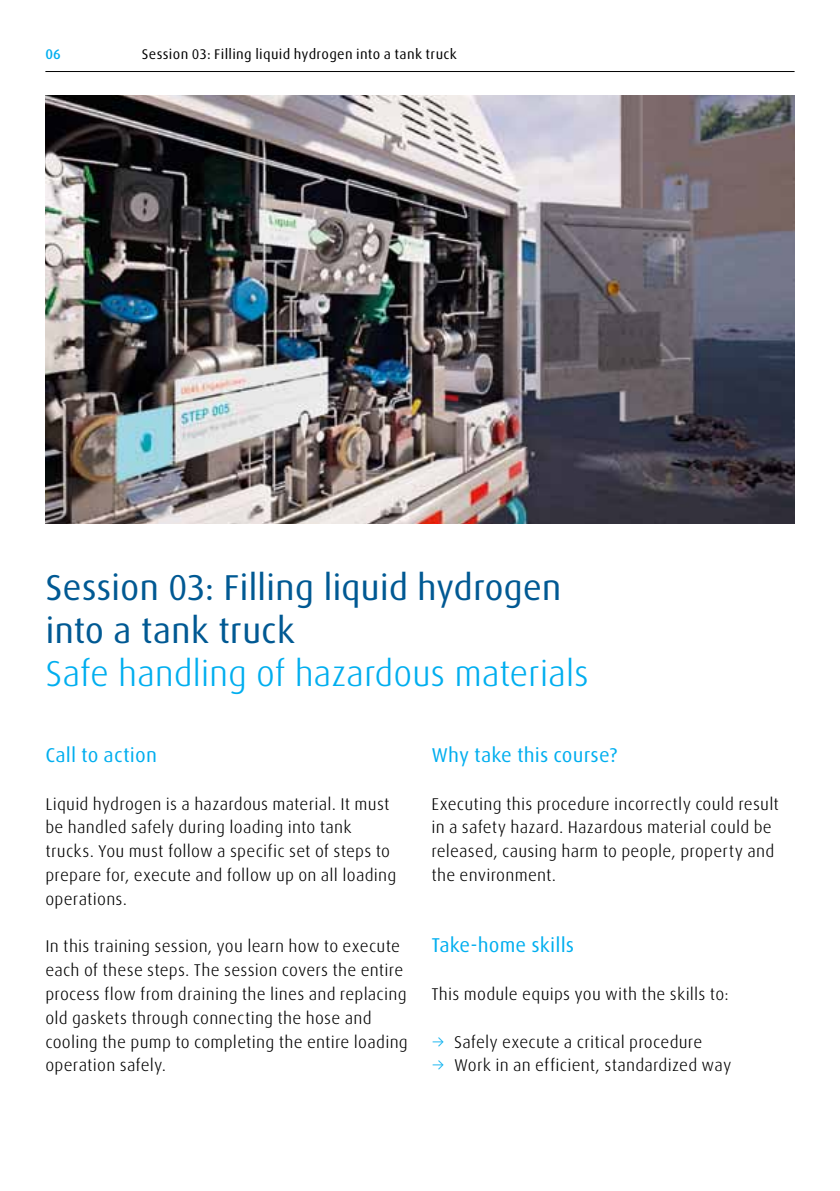
<style>
.page{position:relative;width:840px;height:1191px;background:#fff}
.page>*{position:absolute;margin:0;border:0;box-sizing:border-box;transform-origin:0 0}
.t1{font:36px/43.2px "Linde Dax Global";letter-spacing:-.005em;color:#005993}
.t2{font:300 36px "Linde Dax Global";letter-spacing:-.01em;color:#00aeef}
.t3{font:20px "Linde Dax Global";letter-spacing:.005em;color:#00aeef}
.t4{font:300 17px/23.8px "Linde Dax Global";letter-spacing:.01em;color:#000}
.t5{font:14px "Linde Dax Global";letter-spacing:.02em;color:#000}
.t6{font:500 14px "Linde Dax Global";color:#00aeef}
.s1{color:#00aeef}
</style>
<div class="page">
<hr style="left:45px;top:71px;width:749px;height:1px;background:#000">
<img style="left:45px;top:95px;width:749px;height:429px">
<p class="t6" style="left:45px;top:46px;width:17px">06</p>
<p class="t5" style="left:142px;top:46px;width:316px">Session 03: Filling liquid hydrogen into a tank truck</p>
<h1 class="t1" style="left:45px;top:565px;width:517px">Session 03: Filling liquid hydrogen into a tank truck</h1>
<h1 class="t2" style="left:45px;top:652px;width:544px">Safe handling of hazardous materials</h1>
<p class="t3" style="left:45px;top:743px;width:113px">Call to action</p>
<p class="t4" style="left:45px;top:791px;width:352px">Liquid hydrogen is a hazardous material. It must be handled safely during loading into tank trucks. You must follow a specific set of steps to prepare for, execute and follow up on all loading operations.</p>
<p class="t4" style="left:45px;top:934px;width:364px">In this training session, you learn how to execute each of these steps. The session covers the entire process flow from draining the lines and replacing old gaskets through connecting the hose and cooling the pump to completing the entire loading operation safely.</p>
<p class="t3" style="left:431px;top:743px;width:187px">Why take this course?</p>
<p class="t4" style="left:431px;top:791px;width:349px">Executing this procedure incorrectly could result in a safety hazard. Hazardous material could be released, causing harm to people, property and the environment.</p>
<p class="t3" style="left:431px;top:933px;width:144px">Take-home skills</p>
<p class="t4" style="left:431px;top:982px;width:299px">This module equips you with the skills to:</p>
<p class="t4" style="left:431px;top:1029px;width:272px"><span class="s1">→</span> Safely execute a critical procedure</p>
<p class="t4" style="left:431px;top:1053px;width:301px"><span class="s1">→</span> Work in an efficient, standardized way</p>
</div>
